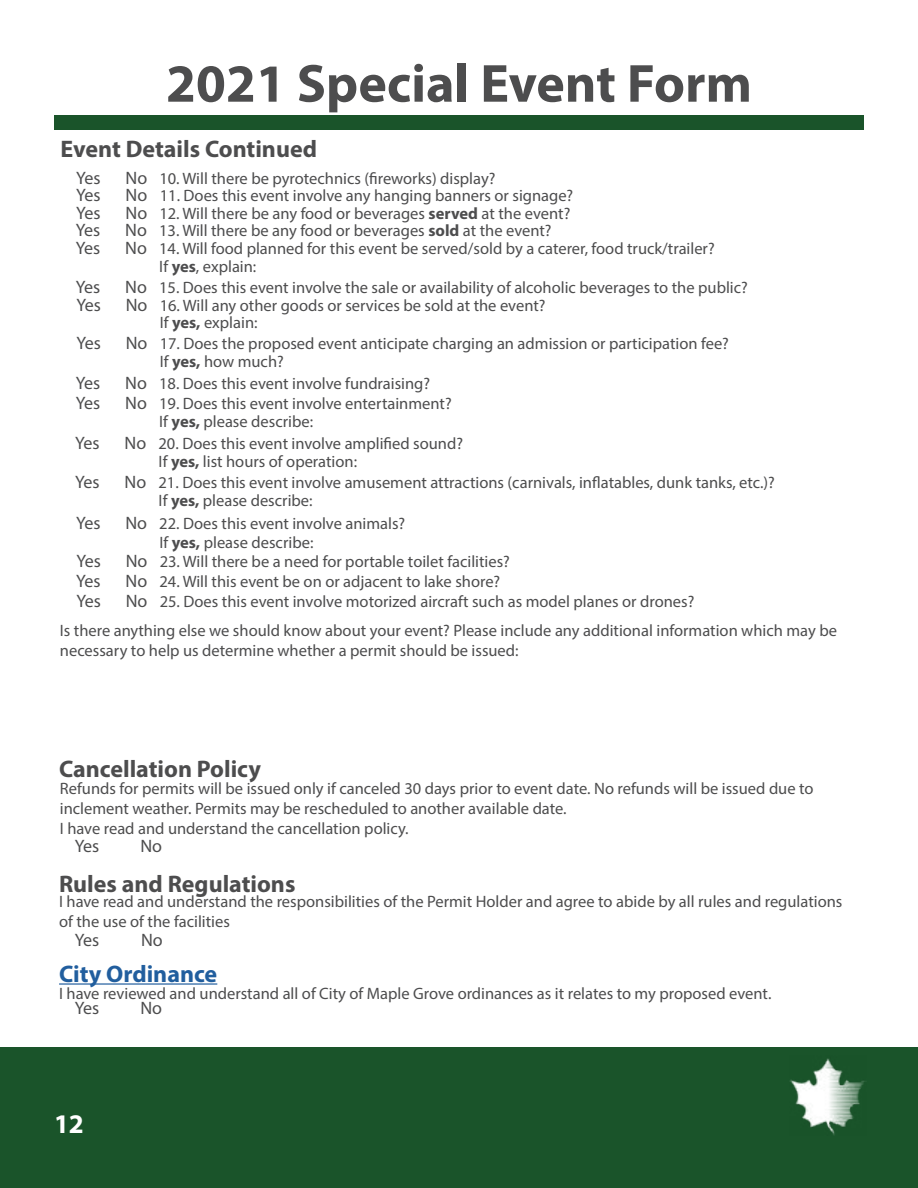
<style>
.page{position:relative;width:918px;height:1188px;background:#fff}
.page>*{position:absolute;margin:0;border:0;box-sizing:border-box;transform-origin:0 0}
.t1{font:700 54px "Myriad Pro";color:#4d4d4e}
.t2{font:700 27px "Myriad Pro";color:#fff}
.t3{font:700 24px "Myriad Pro";color:#4d4d4e}
.t4{font:700 24px "Myriad Pro";color:#215e9e}
.t5{font:18px "Myriad Pro";color:#4d4d4e}
.t6{font:16.5px/18.1px "Myriad Pro";color:#4d4d4e}
.s1{font-size:18px}
.s2{font-weight:700}
</style>
<div class="page">
<div style="left:54px;top:115px;width:810px;height:14px;background:#1a542a"></div>
<div style="left:0;top:1047px;width:918px;height:141px;background:#1a542a"></div>
<hr style="left:59px;top:983px;width:158px;height:2px;background:#215e9e">
<img style="left:790px;top:1058px;width:75px;height:77px">
<h1 class="t1" style="left:166px;top:48px;width:588px">2021 Special Event Form</h1>
<h3 class="t3" style="left:61px;top:134px;width:258px">Event Details Continued</h3>
<p class="t5" style="left:76px;top:166px;width:26px">Yes</p>
<p class="t6" style="left:126px;top:169px;width:371px"><span class="s1">No</span> 10. Will there be pyrotechnics (fireworks) display?</p>
<p class="t5" style="left:76px;top:184px;width:26px">Yes</p>
<p class="t6" style="left:126px;top:186px;width:449px"><span class="s1">No</span> 11. Does this event involve any hanging banners or signage?</p>
<p class="t5" style="left:76px;top:202px;width:26px">Yes</p>
<p class="t6" style="left:126px;top:204px;width:446px"><span class="s1">No</span> 12. Will there be any food or beverages <span class="s2">served</span> at the event?</p>
<p class="t5" style="left:76px;top:219px;width:26px">Yes</p>
<p class="t6" style="left:125px;top:221px;width:428px"><span class="s1">No</span> 13. Will there be any food or beverages <span class="s2">sold</span> at the event?</p>
<p class="t5" style="left:76px;top:237px;width:26px">Yes</p>
<p class="t6" style="left:159px;top:239px;width:557px;text-indent:-34px"><span class="s1">No</span> 14. Will food planned for this event be served/sold by a caterer, food truck/trailer?<br>If <span class="s2">yes</span>, explain:</p>
<p class="t5" style="left:76px;top:276px;width:26px">Yes</p>
<p class="t6" style="left:125px;top:278px;width:624px"><span class="s1">No</span> 15. Does this event involve the sale or availability of alcoholic beverages to the public?</p>
<p class="t5" style="left:76px;top:294px;width:26px">Yes</p>
<p class="t6" style="left:160px;top:296px;width:387px;line-height:17.4px;text-indent:-34px"><span class="s1">No</span> 16. Will any other goods or services be sold at the event?<br>If <span class="s2">yes,</span> explain:</p>
<p class="t5" style="left:76px;top:332px;width:26px">Yes</p>
<p class="t6" style="left:160px;top:335px;width:571px;line-height:17.4px;text-indent:-34px"><span class="s1">No</span> 17. Does the proposed event anticipate charging an admission or participation fee?<br>If <span class="s2">yes,</span> how much?</p>
<p class="t5" style="left:76px;top:372px;width:26px">Yes</p>
<p class="t6" style="left:125px;top:374px;width:307px"><span class="s1">No</span> 18. Does this event involve fundraising?</p>
<p class="t5" style="left:76px;top:392px;width:26px">Yes</p>
<p class="t6" style="left:159px;top:394px;width:294px;text-indent:-34px"><span class="s1">No</span> 19. Does this event involve entertainment?<br>If <span class="s2">yes,</span> please describe:</p>
<p class="t5" style="left:75px;top:432px;width:26px">Yes</p>
<p class="t6" style="left:159px;top:434px;width:306px;text-indent:-34px"><span class="s1">No</span> 20. Does this event involve amplified sound?<br>If <span class="s2">yes,</span> list hours of operation:</p>
<p class="t5" style="left:75px;top:471px;width:26px">Yes</p>
<p class="t6" style="left:159px;top:473px;width:618px;text-indent:-34px"><span class="s1">No</span> 21. Does this event involve amusement attractions (carnivals, inflatables, dunk tanks, etc.)?<br>If <span class="s2">yes,</span> please describe:</p>
<p class="t5" style="left:76px;top:512px;width:26px">Yes</p>
<p class="t6" style="left:159px;top:515px;width:247px;text-indent:-34px"><span class="s1">No</span> 22. Does this event involve animals?<br>If <span class="s2">yes,</span> please describe:</p>
<p class="t5" style="left:76px;top:550px;width:26px">Yes</p>
<p class="t6" style="left:126px;top:552px;width:386px"><span class="s1">No</span> 23. Will there be a need for portable toilet facilities?</p>
<p class="t5" style="left:76px;top:570px;width:26px">Yes</p>
<p class="t6" style="left:126px;top:572px;width:376px"><span class="s1">No</span> 24. Will this event be on or adjacent to lake shore?</p>
<p class="t5" style="left:76px;top:590px;width:26px">Yes</p>
<p class="t6" style="left:60px;top:587px;width:779px;line-height:28.8px;text-indent:66px"><span class="s1">No</span> 25. Does this event involve motorized aircraft such as model planes or drones?<br>Is there anything else we should know about your event? Please include any additional information which may be</p>
<p class="t6" style="left:60px;top:641px;width:460px">necessary to help us determine whether a permit should be issued:</p>
<h3 class="t3" style="left:59px;top:753px;width:203px">Cancellation Policy</h3>
<p class="t6" style="left:60px;top:779px;width:755px;line-height:19.8px">Refunds for permits will be issued only if canceled 30 days prior to event date. No refunds will be issued due to inclement weather. Permits may be rescheduled to another available date.<br>I have read and understand the cancellation policy.</p>
<p class="t5" style="left:75px;top:835px;width:26px">Yes</p>
<p class="t5" style="left:140px;top:835px;width:23px">No</p>
<h3 class="t3" style="left:59px;top:868px;width:238px">Rules and Regulations</h3>
<p class="t6" style="left:59px;top:891px;width:785px;line-height:19.8px">I have read and understand the responsibilities of the Permit Holder and agree to abide by all rules and regulations of the use of the facilities</p>
<p class="t5" style="left:75px;top:928px;width:26px">Yes</p>
<p class="t5" style="left:141px;top:928px;width:23px">No</p>
<h3 class="t4" style="left:59px;top:958px;width:160px">City Ordinance</h3>
<p class="t6" style="left:59px;top:984px;width:714px">I have reviewed and understand all of City of Maple Grove ordinances as it relates to my proposed event.</p>
<p class="t5" style="left:75px;top:997px;width:26px">Yes</p>
<p class="t5" style="left:140px;top:997px;width:23px">No</p>
<h2 class="t2" style="left:54px;top:1107px;width:31px">12</h2>
</div>
